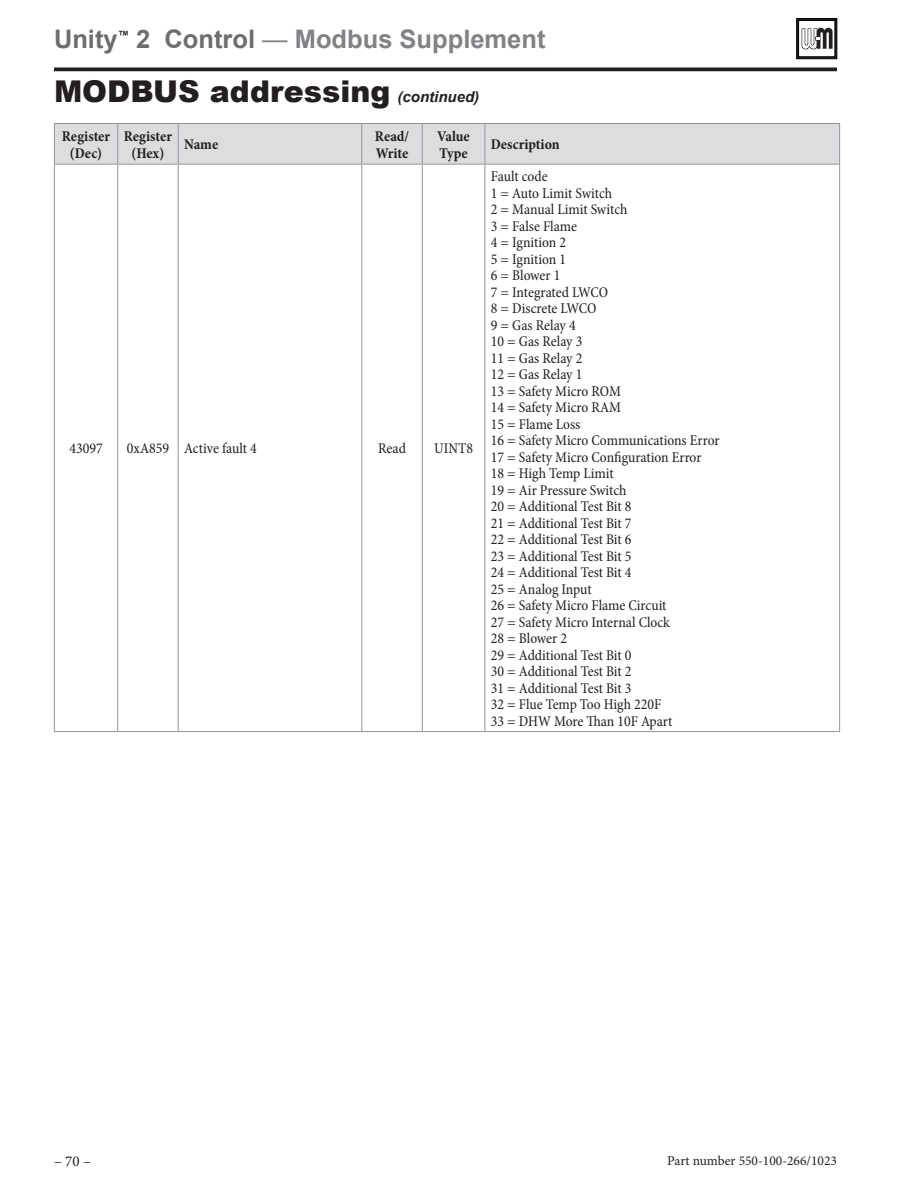
<style>
.page{position:relative;width:918px;height:1188px;background:#fff}
.page>*{position:absolute;margin:0;border:0;box-sizing:border-box;transform-origin:0 0}
.t1{font:900 30px "Arial";color:#231f20}
.t2{font:700 25.5px "Arial";color:#808285}
.t3{font:700 25.5px "Arial";color:#6c6d70}
.t4{font:condensed 15px/16.5px "Minion Pro";color:#231f20}
.t5{font:700 condensed 15px/16.5px "Minion Pro";letter-spacing:-.005em;color:#231f20;text-align:center}
.t6{font:15px "Minion Pro";color:#231f20}
.t7{font:13.5px "Minion Pro";color:#231f20}
.t8{font:700 11.4px "Arial";color:#231f20}
.s1{color:#6c6d70}
.s2{font-weight:400}
.s3{font-weight:700;font-style:italic;font-size:15px}
</style>
<div class="page">
<div style="left:55px;top:124px;width:784px;height:40px;background:#dcdddf"></div>
<svg style="left:118px;top:165px;width:367px;height:566px"></svg>
<hr style="left:54px;top:123px;width:64px;height:1px;background:#939598">
<hr style="left:54px;top:124px;width:1px;height:40px;background:#939598">
<hr style="left:118px;top:123px;width:60px;height:1px;background:#939598">
<hr style="left:117px;top:124px;width:1px;height:40px;background:#939598">
<hr style="left:178px;top:123px;width:184px;height:1px;background:#939598">
<hr style="left:178px;top:124px;width:1px;height:40px;background:#939598">
<hr style="left:362px;top:123px;width:60px;height:1px;background:#939598">
<hr style="left:361px;top:124px;width:1px;height:40px;background:#939598">
<hr style="left:422px;top:123px;width:63px;height:1px;background:#939598">
<hr style="left:422px;top:124px;width:1px;height:40px;background:#939598">
<hr style="left:485px;top:123px;width:355px;height:1px;background:#939598">
<hr style="left:485px;top:124px;width:1px;height:40px;background:#939598">
<hr style="left:839px;top:124px;width:1px;height:40px;background:#939598">
<hr style="left:54px;top:164px;width:64px;height:1px;background:#939598">
<hr style="left:54px;top:165px;width:1px;height:566px;background:#939598">
<hr style="left:118px;top:164px;width:60px;height:1px;background:#939598">
<hr style="left:117px;top:165px;width:1px;height:566px;background:#939598">
<hr style="left:178px;top:164px;width:184px;height:1px;background:#939598">
<hr style="left:178px;top:165px;width:1px;height:566px;background:#939598">
<hr style="left:362px;top:164px;width:60px;height:1px;background:#939598">
<hr style="left:361px;top:165px;width:1px;height:566px;background:#939598">
<hr style="left:422px;top:164px;width:63px;height:1px;background:#939598">
<hr style="left:422px;top:165px;width:1px;height:566px;background:#939598">
<hr style="left:485px;top:164px;width:355px;height:1px;background:#939598">
<hr style="left:485px;top:165px;width:1px;height:566px;background:#939598">
<hr style="left:839px;top:165px;width:1px;height:566px;background:#939598">
<hr style="left:54px;top:731px;width:64px;height:1px;background:#939598">
<hr style="left:118px;top:731px;width:60px;height:1px;background:#939598">
<hr style="left:178px;top:731px;width:184px;height:1px;background:#939598">
<hr style="left:362px;top:731px;width:60px;height:1px;background:#939598">
<hr style="left:422px;top:731px;width:63px;height:1px;background:#939598">
<hr style="left:485px;top:731px;width:355px;height:1px;background:#939598">
<hr style="left:54px;top:68px;width:783px;height:3px;background:#231f20">
<svg style="left:797px;top:18px;width:40px;height:41px"></svg>
<h2 class="t3" style="left:54px;top:21px;width:65px">Unity</h2>
<p class="t8" style="left:118px;top:27px;width:13px">™</p>
<h2 class="t2" style="left:136px;top:21px;width:411px"><span class="s1">2 Control</span> <span class="s2">—</span> Modbus Supplement</h2>
<h1 class="t1" style="left:54px;top:70px;width:427px">MODBUS addressing <span class="s3">(continued)</span></h1>
<p class="t5" style="left:62px;top:128px;width:50px">Register (Dec)</p>
<p class="t5" style="left:124px;top:128px;width:50px">Register (Hex)</p>
<p class="t5" style="left:184px;top:136px;width:36px">Name</p>
<p class="t5" style="left:375px;top:128px;width:36px;text-align:left">Read/<br>Write</p>
<p class="t5" style="left:437px;top:128px;width:34px;text-align:left">Value<br>Type</p>
<p class="t5" style="left:491px;top:136px;width:70px">Description</p>
<p class="t4" style="left:69px;top:440px;width:35px">43097</p>
<p class="t4" style="left:127px;top:440px;width:131px">0xA859 Active fault 4</p>
<p class="t4" style="left:378px;top:440px;width:29px">Read</p>
<p class="t4" style="left:434px;top:440px;width:40px">UINT8</p>
<p class="t4" style="left:491px;top:168px;width:230px">Fault code<br>1 = Auto Limit Switch<br>2 = Manual Limit Switch<br>3 = False Flame<br>4 = Ignition 2<br>5 = Ignition 1<br>6 = Blower 1<br>7 = Integrated LWCO<br>8 = Discrete LWCO<br>9 = Gas Relay 4<br>10 = Gas Relay 3<br>11 = Gas Relay 2<br>12 = Gas Relay 1<br>13 = Safety Micro ROM<br>14 = Safety Micro RAM<br>15 = Flame Loss<br>16 = Safety Micro Communications Error<br>17 = Safety Micro Configuration Error<br>18 = High Temp Limit<br>19 = Air Pressure Switch<br>20 = Additional Test Bit 8<br>21 = Additional Test Bit 7<br>22 = Additional Test Bit 6<br>23 = Additional Test Bit 5<br>24 = Additional Test Bit 4<br>25 = Analog Input<br>26 = Safety Micro Flame Circuit<br>27 = Safety Micro Internal Clock<br>28 = Blower 2<br>29 = Additional Test Bit 0<br>30 = Additional Test Bit 2<br>31 = Additional Test Bit 3<br>32 = Flue Temp Too High 220F<br>33 = DHW More Than 10F Apart</p>
<p class="t6" style="left:54px;top:1151px;width:38px">– 70 –</p>
<p class="t7" style="left:667px;top:1151px;width:171px">Part number 550-100-266/1023</p>
</div>
